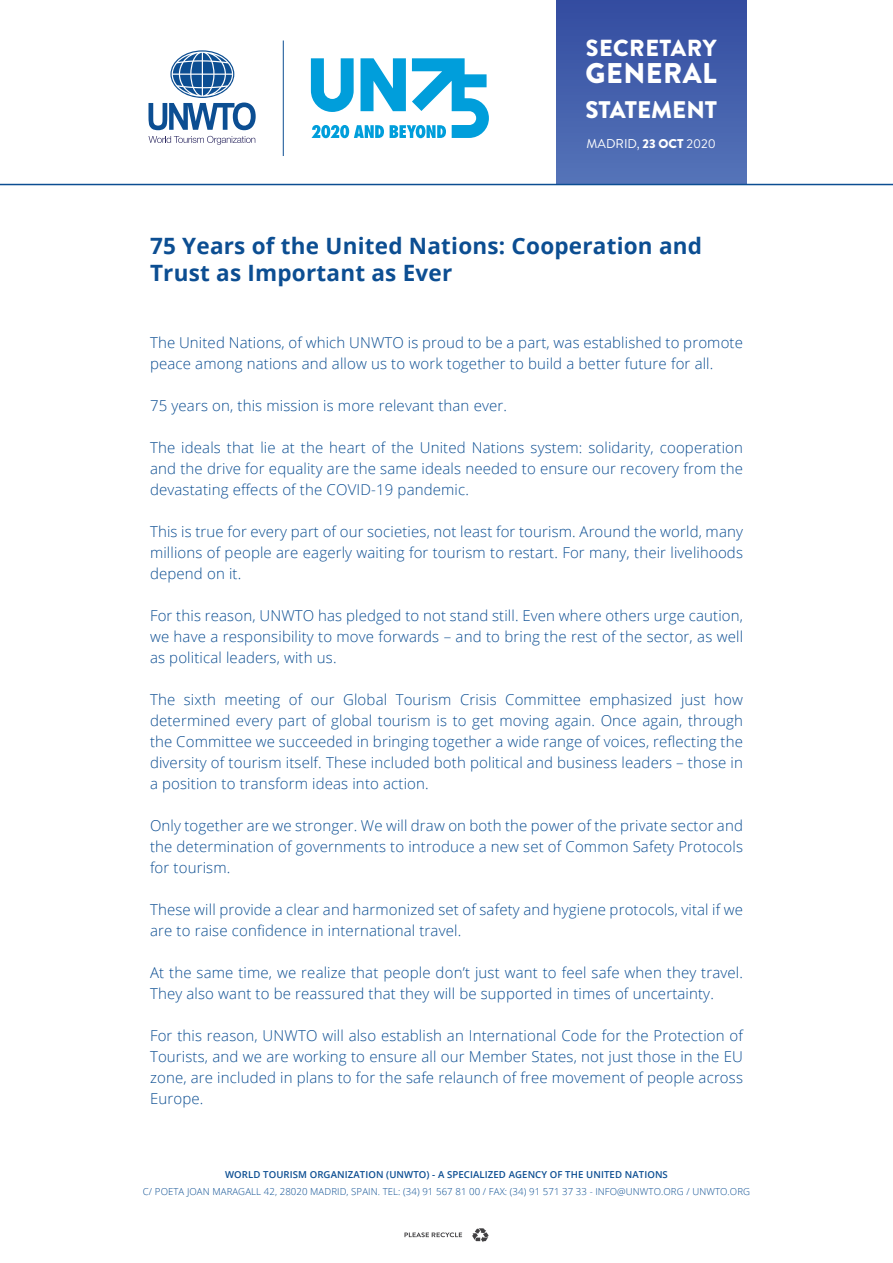
<style>
.page{position:relative;width:893px;height:1263px;background:#fff}
.page>*{position:absolute;margin:0;border:0;box-sizing:border-box;transform-origin:0 0}
.t1{font:900 28.5px "Brandon Grotesque";letter-spacing:.02em;color:#fff}
.t2{font:900 24px "Brandon Grotesque";color:#fff}
.t3{font:900 23.25px "Brandon Grotesque";letter-spacing:.02em;color:#fff}
.t4{font:700 22.5px/27px "Open Sans";letter-spacing:.01em;color:#0c4e92}
.t5{font:300 15px/21px "Open Sans";letter-spacing:.01em;color:#0c4e92;text-align:justify}
.t6{font:12.75px "Brandon Grotesque";color:#fff}
.t7{font:300 9.6px "Open Sans";letter-spacing:.01em;color:#0c4e92}
.t8{font:600 9.6px "Open Sans";letter-spacing:.01em;color:#0c4e92}
.s1{font-weight:900}
</style>
<div class="page">
<svg style="left:148px;top:50px;width:108px;height:80px"></svg>
<svg style="left:149px;top:136px;width:106px;height:9px"></svg>
<div style="left:556px;top:0;width:190px;height:185px;background:linear-gradient(to bottom,#334ca0,#5574b8)"></div>
<svg style="left:472px;top:1228px;width:17px;height:14px"></svg>
<svg style="left:404px;top:1232px;width:58px;height:5px"></svg>
<hr style="left:0;top:184px;width:893px;height:1px;background:#0c4e92">
<hr style="left:283px;top:41px;width:1px;height:115px;background:#0c4e92">
<svg style="left:311px;top:58px;width:178px;height:80px"></svg>
<h3 class="t3" style="left:586px;top:32px;width:132px">SECRETARY</h3>
<h1 class="t1" style="left:585px;top:53px;width:133px">GENERAL</h1>
<h2 class="t2" style="left:585px;top:92px;width:133px">STATEMENT</h2>
<p class="t6" style="left:587px;top:134px;width:131px">MADRID, <span class="s1">23 OCT</span> 2020</p>
<h3 class="t4" style="left:150px;top:232px;width:554px">75 Years of the United Nations: Cooperation and<br>Trust as Important as Ever</h3>
<p class="t5" style="left:150px;top:332px;width:594px">The United Nations, of which UNWTO is proud to be a part, was established to promote peace among nations and allow us to work together to build a better future for all.</p>
<p class="t5" style="left:150px;top:395px;width:359px">75 years on, this mission is more relevant than ever.</p>
<p class="t5" style="left:150px;top:437px;width:594px">The ideals that lie at the heart of the United Nations system: solidarity, cooperation and the drive for equality are the same ideals needed to ensure our recovery from the devastating effects of the COVID-19 pandemic.</p>
<p class="t5" style="left:150px;top:521px;width:594px">This is true for every part of our societies, not least for tourism. Around the world, many millions of people are eagerly waiting for tourism to restart. For many, their livelihoods depend on it.</p>
<p class="t5" style="left:150px;top:605px;width:595px">For this reason, UNWTO has pledged to not stand still. Even where others urge caution, we have a responsibility to move forwards – and to bring the rest of the sector, as well as political leaders, with us.</p>
<p class="t5" style="left:150px;top:689px;width:594px">The sixth meeting of our Global Tourism Crisis Committee emphasized just how determined every part of global tourism is to get moving again. Once again, through the Committee we succeeded in bringing together a wide range of voices, reflecting the diversity of tourism itself. These included both political and business leaders – those in a position to transform ideas into action.</p>
<p class="t5" style="left:150px;top:815px;width:594px">Only together are we stronger. We will draw on both the power of the private sector and the determination of governments to introduce a new set of Common Safety Protocols for tourism.</p>
<p class="t5" style="left:150px;top:899px;width:594px">These will provide a clear and harmonized set of safety and hygiene protocols, vital if we are to raise confidence in international travel.</p>
<p class="t5" style="left:150px;top:962px;width:594px">At the same time, we realize that people don’t just want to feel safe when they travel.<br>They also want to be reassured that they will be supported in times of uncertainty.</p>
<p class="t5" style="left:150px;top:1025px;width:594px">For this reason, UNWTO will also establish an International Code for the Protection of Tourists, and we are working to ensure all our Member States, not just those in the EU zone, are included in plans to for the safe relaunch of free movement of people across Europe.</p>
<p class="t8" style="left:225px;top:1168px;width:444px">WORLD TOURISM ORGANIZATION (UNWTO) - A SPECIALIZED AGENCY OF THE UNITED NATIONS</p>
<p class="t7" style="left:143px;top:1185px;width:609px">C/ POETA JOAN MARAGALL 42, 28020 MADRID, SPAIN. TEL: (34) 91 567 81 00 / FAX: (34) 91 571 37 33 - INFO@UNWTO.ORG / UNWTO.ORG</p>
</div>
